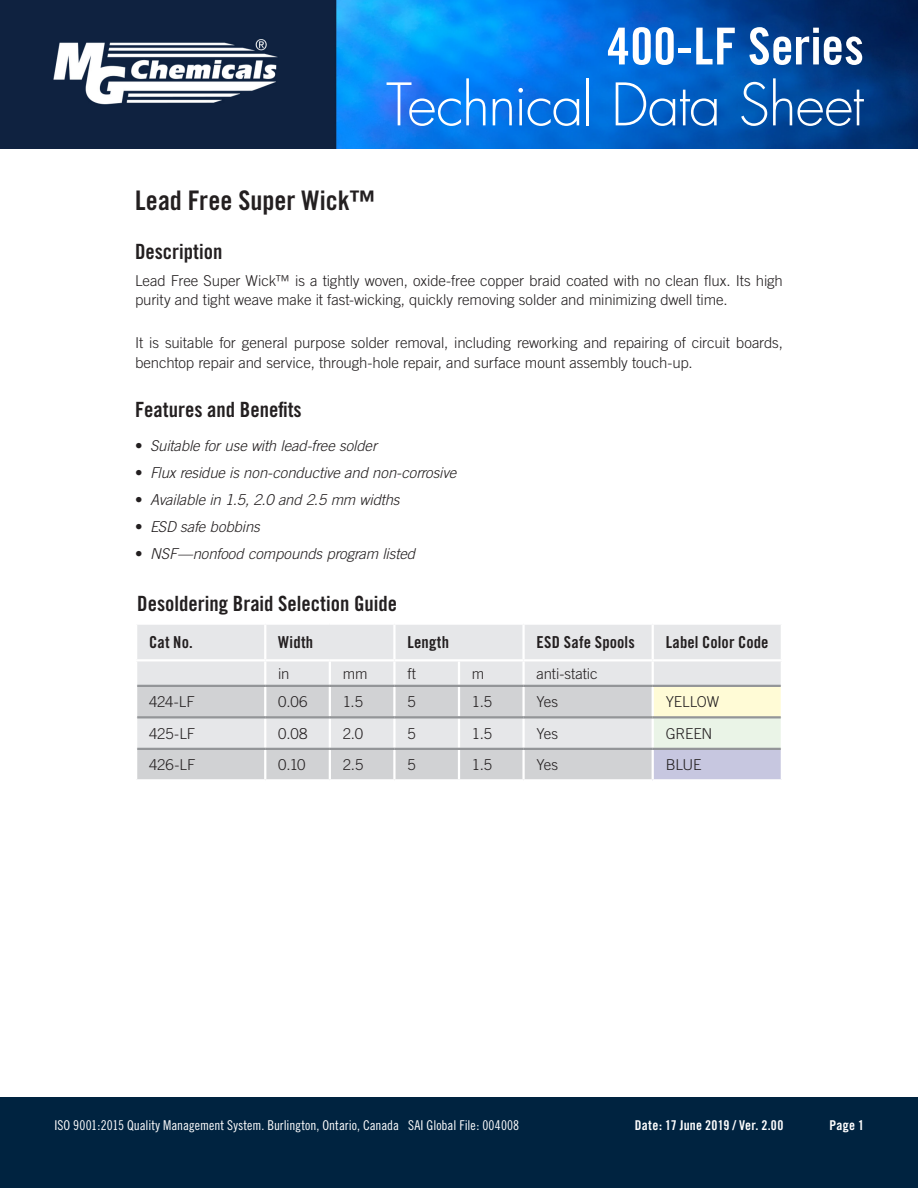
<style>
.page{position:relative;width:918px;height:1188px;background:#fff}
.page>*{position:absolute;margin:0;border:0;box-sizing:border-box;transform-origin:0 0}
.t1{font:300 57px "Futura";letter-spacing:-.025em;color:#fff}
.t2{font:51px "Trade Gothic Bold Cond Twenty";letter-spacing:.005em;color:#fff}
.InstructionTag{font:27px "Trade Gothic Bold Cond Twenty";color:#231f20}
.Heading_1{font:21px "Trade Gothic Bold Cond Twenty";color:#231f20}
.Table_Heading{font:16.5px "Trade Gothic Bold Cond Twenty";letter-spacing:.005em;color:#231f20}
.Body_Text_1st_paragr{font:300 15px/19.5px "Trade Gothic";letter-spacing:-.005em;color:#231f20}
.BodyText{font:300 15px/19.5px "Trade Gothic";letter-spacing:-.01em;color:#231f20}
.List_Paragraph{font:italic 300 15px "Trade Gothic";letter-spacing:-.01em;color:#231f20}
.Table_Text{font:300 15px "Trade Gothic";letter-spacing:-.01em;color:#231f20}
.t3{font:13.5px "Trade Gothic Cond Eighteen";color:#fff}
.t4{font:13.5px "Trade Gothic Bold Cond Twenty";letter-spacing:.015em;color:#fff}
.s1{font-style:normal}
</style>
<div class="page">
<img style="left:0;top:0;width:918px;height:149px">
<div style="left:0;top:1097px;width:918px;height:91px;background:#002340"></div>
<div style="left:137px;top:625px;width:644px;height:60px;background:#e6e7e9"></div>
<svg style="left:137px;top:687px;width:515px;height:92px;background:#d7d8da"></svg>
<div style="left:653px;top:686px;width:129px;height:31px;background:#fffbd6"></div>
<div style="left:653px;top:717px;width:129px;height:32px;background:#eaf4e7"></div>
<div style="left:653px;top:749px;width:129px;height:31px;background:#c7c7e0"></div>
<hr style="left:264px;top:625px;width:2px;height:34px;background:#fff">
<hr style="left:393px;top:625px;width:3px;height:34px;background:#fff">
<hr style="left:522px;top:625px;width:3px;height:34px;background:#fff">
<hr style="left:652px;top:625px;width:2px;height:34px;background:#fff">
<hr style="left:135px;top:659px;width:130px;height:2px;background:#fff">
<hr style="left:265px;top:659px;width:65px;height:2px;background:#fff">
<hr style="left:264px;top:661px;width:2px;height:24px;background:#fff">
<hr style="left:330px;top:659px;width:64px;height:2px;background:#fff">
<hr style="left:329px;top:661px;width:2px;height:24px;background:#fff">
<hr style="left:394px;top:659px;width:65px;height:2px;background:#fff">
<hr style="left:393px;top:661px;width:3px;height:24px;background:#fff">
<hr style="left:459px;top:659px;width:65px;height:2px;background:#fff">
<hr style="left:458px;top:661px;width:2px;height:24px;background:#fff">
<hr style="left:524px;top:659px;width:129px;height:2px;background:#fff">
<hr style="left:522px;top:661px;width:3px;height:24px;background:#fff">
<hr style="left:653px;top:659px;width:130px;height:2px;background:#fff">
<hr style="left:652px;top:661px;width:2px;height:24px;background:#fff">
<hr style="left:264px;top:687px;width:2px;height:29px;background:#fff">
<hr style="left:329px;top:687px;width:2px;height:29px;background:#fff">
<hr style="left:393px;top:687px;width:3px;height:29px;background:#fff">
<hr style="left:458px;top:687px;width:2px;height:29px;background:#fff">
<hr style="left:522px;top:687px;width:3px;height:29px;background:#fff">
<hr style="left:652px;top:687px;width:2px;height:29px;background:#fff">
<hr style="left:781px;top:686px;width:2px;height:31px;background:#fff">
<hr style="left:264px;top:718px;width:2px;height:30px;background:#fff">
<hr style="left:329px;top:718px;width:2px;height:30px;background:#fff">
<hr style="left:393px;top:718px;width:3px;height:30px;background:#fff">
<hr style="left:458px;top:718px;width:2px;height:30px;background:#fff">
<hr style="left:522px;top:718px;width:3px;height:30px;background:#fff">
<hr style="left:652px;top:718px;width:2px;height:30px;background:#fff">
<hr style="left:781px;top:717px;width:2px;height:32px;background:#fff">
<hr style="left:264px;top:750px;width:2px;height:29px;background:#fff">
<hr style="left:329px;top:750px;width:2px;height:29px;background:#fff">
<hr style="left:393px;top:750px;width:3px;height:29px;background:#fff">
<hr style="left:458px;top:750px;width:2px;height:29px;background:#fff">
<hr style="left:522px;top:750px;width:3px;height:29px;background:#fff">
<hr style="left:652px;top:750px;width:2px;height:29px;background:#fff">
<hr style="left:781px;top:749px;width:2px;height:30px;background:#fff">
<hr style="left:137px;top:685px;width:128px;height:2px;background:#939598">
<hr style="left:265px;top:685px;width:65px;height:2px;background:#939598">
<hr style="left:330px;top:685px;width:64px;height:2px;background:#939598">
<hr style="left:394px;top:685px;width:65px;height:2px;background:#939598">
<hr style="left:459px;top:685px;width:65px;height:2px;background:#939598">
<hr style="left:524px;top:685px;width:129px;height:2px;background:#939598">
<hr style="left:653px;top:685px;width:128px;height:2px;background:#939598">
<hr style="left:137px;top:748px;width:128px;height:2px;background:#939598">
<hr style="left:265px;top:748px;width:65px;height:2px;background:#939598">
<hr style="left:330px;top:748px;width:64px;height:2px;background:#939598">
<hr style="left:394px;top:748px;width:65px;height:2px;background:#939598">
<hr style="left:459px;top:748px;width:65px;height:2px;background:#939598">
<hr style="left:524px;top:748px;width:129px;height:2px;background:#939598">
<hr style="left:653px;top:748px;width:128px;height:2px;background:#939598">
<hr style="left:137px;top:716px;width:128px;height:2px;background:#939598">
<hr style="left:265px;top:716px;width:65px;height:2px;background:#939598">
<hr style="left:330px;top:716px;width:64px;height:2px;background:#939598">
<hr style="left:394px;top:716px;width:65px;height:2px;background:#939598">
<hr style="left:459px;top:716px;width:65px;height:2px;background:#939598">
<hr style="left:524px;top:716px;width:129px;height:2px;background:#939598">
<hr style="left:653px;top:716px;width:128px;height:2px;background:#939598">
<hr style="left:653px;top:779px;width:130px;height:2px;background:#fff">
<h2 class="t2" style="left:607px;top:15px;width:258px">400-LF Series</h2>
<h1 class="t1" style="left:386px;top:70px;width:479px">Technical Data Sheet</h1>
<p class="InstructionTag" style="left:135px;top:184px;width:242px">Lead Free Super Wick™</p>
<p class="Heading_1" style="left:135px;top:239px;width:89px">Description</p>
<p class="Body_Text_1st_paragr" style="left:135px;top:270px;width:649px">Lead Free Super Wick™ is a tightly woven, oxide-free copper braid coated with no clean flux. Its high purity and tight weave make it fast-wicking, quickly removing solder and minimizing dwell time.</p>
<p class="BodyText" style="left:135px;top:333px;width:649px">It is suitable for general purpose solder removal, including reworking and repairing of circuit boards, benchtop repair and service, through-hole repair, and surface mount assembly touch-up.</p>
<p class="Heading_1" style="left:135px;top:397px;width:168px">Features and Benefits</p>
<p class="List_Paragraph" style="left:135px;top:436px;width:244px"><span class="s1">•</span> Suitable for use with lead-free solder</p>
<p class="List_Paragraph" style="left:135px;top:463px;width:323px"><span class="s1">•</span> Flux residue is non-conductive and non-corrosive</p>
<p class="List_Paragraph" style="left:135px;top:490px;width:266px"><span class="s1">•</span> Available in 1.5, 2.0 and 2.5 mm widths</p>
<p class="List_Paragraph" style="left:135px;top:517px;width:126px"><span class="s1">•</span> ESD safe bobbins</p>
<p class="List_Paragraph" style="left:135px;top:544px;width:282px"><span class="s1">•</span> NSF—nonfood compounds program listed</p>
<p class="Heading_1" style="left:137px;top:590px;width:261px">Desoldering Braid Selection Guide</p>
<p class="Table_Heading" style="left:149px;top:632px;width:45px">Cat No.</p>
<p class="Table_Heading" style="left:278px;top:632px;width:36px">Width</p>
<p class="Table_Heading" style="left:407px;top:632px;width:43px">Length</p>
<p class="Table_Heading" style="left:537px;top:632px;width:100px">ESD Safe Spools</p>
<p class="Table_Heading" style="left:666px;top:632px;width:104px">Label Color Code</p>
<p class="Table_Text" style="left:278px;top:664px;width:13px">in</p>
<p class="Table_Text" style="left:343px;top:664px;width:26px">mm</p>
<p class="Table_Text" style="left:407px;top:664px;width:10px">ft</p>
<p class="Table_Text" style="left:472px;top:664px;width:14px">m</p>
<p class="Table_Text" style="left:537px;top:664px;width:63px">anti-static</p>
<p class="Table_Text" style="left:149px;top:693px;width:47px">424-LF</p>
<p class="Table_Text" style="left:278px;top:693px;width:31px">0.06</p>
<p class="Table_Text" style="left:343px;top:693px;width:22px">1.5</p>
<p class="Table_Text" style="left:407px;top:693px;width:10px">5</p>
<p class="Table_Text" style="left:472px;top:693px;width:22px">1.5</p>
<p class="Table_Text" style="left:537px;top:693px;width:23px">Yes</p>
<p class="Table_Text" style="left:666px;top:693px;width:55px">YELLOW</p>
<p class="Table_Text" style="left:149px;top:724px;width:48px">425-LF</p>
<p class="Table_Text" style="left:278px;top:724px;width:31px">0.08</p>
<p class="Table_Text" style="left:343px;top:724px;width:22px">2.0</p>
<p class="Table_Text" style="left:407px;top:724px;width:10px">5</p>
<p class="Table_Text" style="left:472px;top:724px;width:22px">1.5</p>
<p class="Table_Text" style="left:537px;top:724px;width:23px">Yes</p>
<p class="Table_Text" style="left:666px;top:724px;width:48px">GREEN</p>
<p class="Table_Text" style="left:149px;top:756px;width:48px">426-LF</p>
<p class="Table_Text" style="left:278px;top:756px;width:29px">0.10</p>
<p class="Table_Text" style="left:343px;top:756px;width:22px">2.5</p>
<p class="Table_Text" style="left:407px;top:756px;width:10px">5</p>
<p class="Table_Text" style="left:472px;top:756px;width:22px">1.5</p>
<p class="Table_Text" style="left:537px;top:756px;width:23px">Yes</p>
<p class="Table_Text" style="left:666px;top:756px;width:37px">BLUE</p>
<p class="t3" style="left:54px;top:1117px;width:466px">ISO 9001:2015 Quality Management System. Burlington, Ontario, Canada SAI Global File: 004008</p>
<p class="t4" style="left:635px;top:1117px;width:150px">Date: 17 June 2019 / Ver. 2.00</p>
<p class="t4" style="left:829px;top:1117px;width:36px">Page 1</p>
</div>
